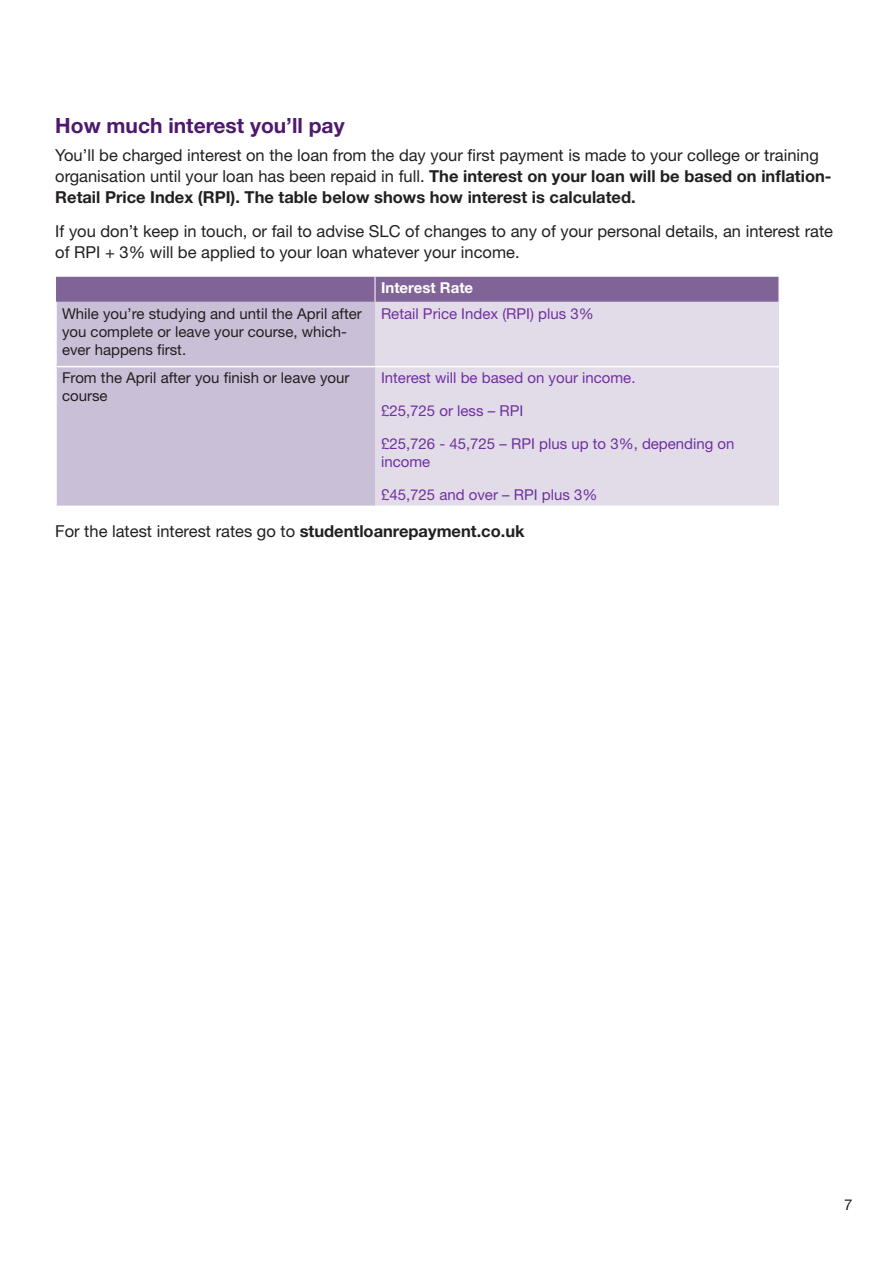
<style>
.page{position:relative;width:893px;height:1263px;background:#fff}
.page>*{position:absolute;margin:0;border:0;box-sizing:border-box;transform-origin:0 0}
.t1{font:700 21px "Helvetica Neue LT Std";color:#4e196c}
._24__bullet{font:16.5px/21px "Helvetica Neue LT Std";color:#231f20}
.t2{font:15px/18px "Helvetica Neue LT Std";color:#7030a0}
.t3{font:15px/18px "Helvetica Neue LT Std";color:#231f20}
._24__bullet-2{font:700 15px "Helvetica Neue LT Std";color:#fff}
.s1{font-weight:700}
</style>
<div class="page">
<div style="left:57px;top:302px;width:318px;height:204px;background:#c9bfd6"></div>
<div style="left:375px;top:302px;width:404px;height:204px;background:#e2dce9"></div>
<div style="left:56px;top:277px;width:723px;height:25px;background:#806497"></div>
<hr style="left:55px;top:366px;width:320px;height:1px;background:#fff">
<hr style="left:375px;top:366px;width:404px;height:1px;background:#fff">
<p class="t1" style="left:55px;top:112px;width:291px">How much interest you’ll pay</p>
<p class="_24__bullet" style="left:55px;top:145px;width:778px">You’ll be charged interest on the loan from the day your first payment is made to your college or training organisation until your loan has been repaid in full. <span class="s1">The interest on your loan will be based on inflation-<br>Retail Price Index (RPI). The table below shows how interest is calculated.</span></p>
<p class="_24__bullet" style="left:55px;top:220px;width:779px">If you don’t keep in touch, or fail to advise SLC of changes to any of your personal details, an interest rate of RPI + 3% will be applied to your loan whatever your income.</p>
<p class="_24__bullet-2" style="left:381px;top:279px;width:94px">Interest Rate</p>
<p class="t3" style="left:62px;top:304px;width:301px">While you’re studying and until the April after you complete or leave your course, which&shy;ever happens first.</p>
<p class="t2" style="left:381px;top:304px;width:214px">Retail Price Index (RPI) plus 3%</p>
<p class="t3" style="left:62px;top:369px;width:289px">From the April after you finish or leave your course</p>
<p class="t2" style="left:381px;top:369px;width:256px">Interest will be based on your income.</p>
<p class="t2" style="left:381px;top:402px;width:144px">£25,725 or less – RPI</p>
<p class="t2" style="left:381px;top:435px;width:355px">£25,726 - 45,725 – RPI plus up to 3%, depending on income</p>
<p class="t2" style="left:381px;top:486px;width:218px">£45,725 and over – RPI plus 3%</p>
<p class="_24__bullet" style="left:55px;top:520px;width:471px">For the latest interest rates go to <span class="s1">studentloanrepayment.co.uk</span></p>
<p class="t3" style="left:844px;top:1195px;width:10px">7</p>
</div>
